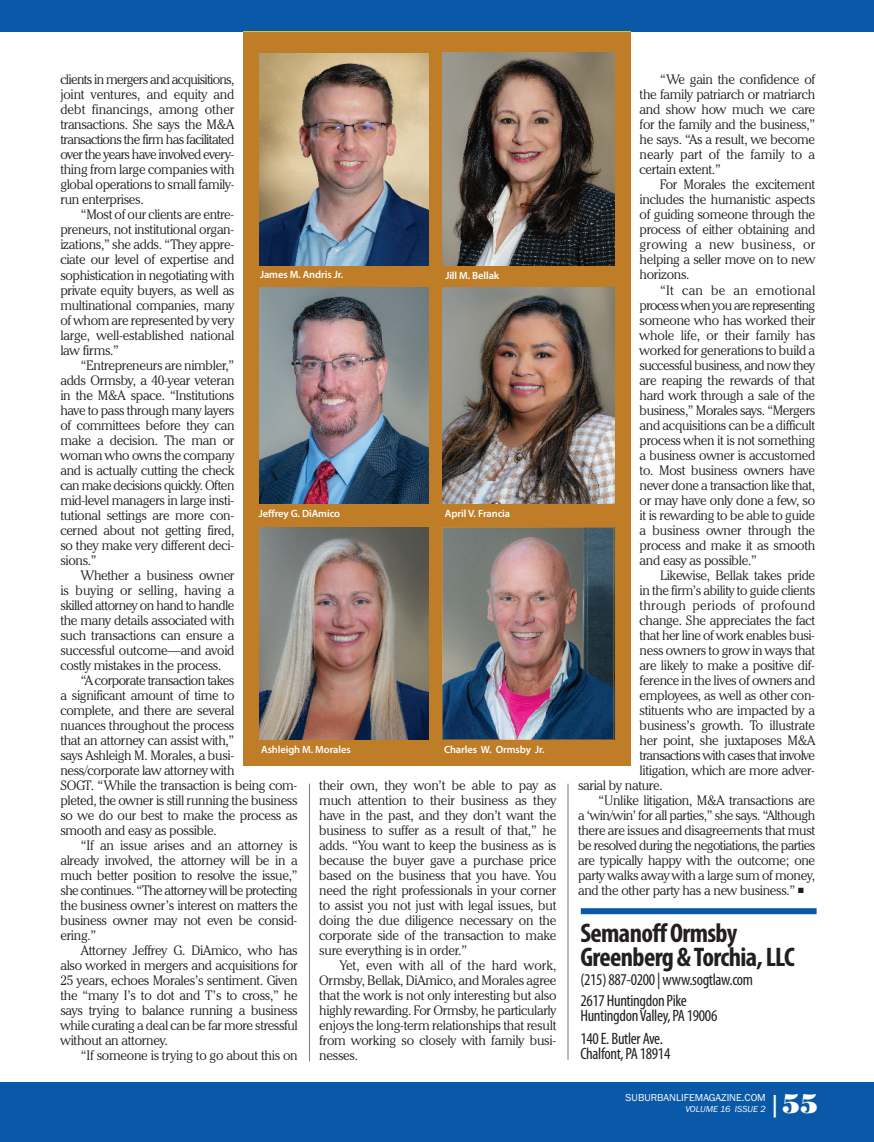
<style>
.page{position:relative;width:874px;height:1142px;background:#fff}
.page>*{position:absolute;margin:0;border:0;box-sizing:border-box;transform-origin:0 0}
.t1{font:700 condensed 27px/24px "Myriad Pro";letter-spacing:-.025em;color:#231f20}
.t2{font:27px "Bodoni Poster";color:#fff}
.t3{font:condensed 16.5px/21px "Myriad Pro";letter-spacing:-.02em;color:#231f20}
.t4{font:300 13.5px/15px "Cheltenham IT Cby BT";letter-spacing:-.02em;color:#231f20;text-align:justify}
.t5{font:300 13.5px "Cheltenham IT Cby BT";letter-spacing:-.04em;color:#231f20}
.t6{font:300 13.5px "Cheltenham IT Cby BT";letter-spacing:-.045em;color:#231f20}
.t7{font:300 13.5px "Cheltenham IT Cby BT";color:#231f20}
.t8{font:300 13.5px "Cheltenham IT Cby BT";letter-spacing:.02em;color:#231f20}
.t9{font:600 10.5px "Myriad Pro";letter-spacing:-.01em;color:#fff}
.t10{font:10.5px "Franklin Gothic";color:#fff}
.t11{font:italic 9px "Franklin Gothic";color:#fff}
.s1{font-family:"Franklin Gothic"}
</style>
<div class="page">
<div style="left:243px;top:15px;width:387px;height:750px;background:#c07d28"></div>
<div style="left:0;top:1082px;width:874px;height:60px;background:#0a59a9"></div>
<hr style="left:568px;top:783px;width:1px;height:276px;background:#7c7877">
<div style="left:581px;top:908px;width:235px;height:6px;background:#0a59a9"></div>
<hr style="left:309px;top:783px;width:1px;height:278px;background:#7c7877">
<img style="left:259px;top:53px;width:170px;height:213px">
<img style="left:442px;top:53px;width:172px;height:213px">
<img style="left:259px;top:288px;width:170px;height:216px">
<img style="left:442px;top:288px;width:172px;height:216px">
<img style="left:259px;top:527px;width:170px;height:212px">
<img style="left:442px;top:527px;width:172px;height:212px">
<div style="left:0;top:0;width:874px;height:32px;background:#0a59a9"></div>
<hr style="left:243px;top:31px;width:387px;height:1px;background:#d7c91d">
<p class="t4" style="left:60px;top:73px;width:176px">clients in mergers and acquisitions, joint ventures, and equity and debt financings, among other transactions. She says the M&amp;A transactions the firm has facilitated over the years have involved every&shy;thing from large companies with global operations to small family&shy;run enterprises.</p>
<p class="t4" style="left:60px;top:208px;width:176px;text-indent:21px">“Most of our clients are entre&shy;preneurs, not institutional organ&shy;izations,” she adds. “They appre&shy;ciate our level of expertise and sophistication in negotiating with private equity buyers, as well as multinational companies, many of whom are represented by very large, well-established national law firms.”</p>
<p class="t4" style="left:60px;top:358px;width:176px;text-indent:21px">“Entrepreneurs are nimbler,” adds Ormsby, a 40-year veteran in the M&amp;A space. “Institutions have to pass through many layers of committees before they can make a decision. The man or woman who owns the company and is actually cutting the check can make decisions quickly. Often mid-level managers in large insti&shy;tutional settings are more con&shy;cerned about not getting fired, so they make very different deci&shy;sions.”</p>
<p class="t4" style="left:81px;top:568px;width:155px">Whether a business owner</p>
<p class="t7" style="left:60px;top:585px;width:175px">is buying or selling, having a</p>
<p class="t4" style="left:60px;top:598px;width:175px">skilled attorney on hand to handle</p>
<p class="t4" style="left:60px;top:613px;width:175px">the many details associated with</p>
<p class="t4" style="left:60px;top:628px;width:175px">such transactions can ensure a</p>
<p class="t4" style="left:60px;top:643px;width:175px">successful outcome—and avoid</p>
<p class="t4" style="left:60px;top:658px;width:162px">costly mistakes in the process.</p>
<p class="t4" style="left:81px;top:673px;width:155px">“A corporate transaction takes</p>
<p class="t4" style="left:60px;top:688px;width:175px">a significant amount of time to</p>
<p class="t4" style="left:60px;top:703px;width:175px">complete, and there are several</p>
<p class="t4" style="left:60px;top:718px;width:175px">nuances throughout the process</p>
<p class="t4" style="left:60px;top:733px;width:175px">that an attorney can assist with,”</p>
<p class="t4" style="left:60px;top:748px;width:175px">says Ashleigh M. Morales, a busi-</p>
<p class="t4" style="left:60px;top:763px;width:176px">ness/corporate law attorney with</p>
<p class="t4" style="left:60px;top:778px;width:238px">SOGT. “While the transaction is being com-</p>
<p class="t4" style="left:60px;top:793px;width:239px">pleted, the owner is still running the business</p>
<p class="t4" style="left:60px;top:808px;width:239px">so we do our best to make the process as</p>
<p class="t4" style="left:60px;top:823px;width:158px">smooth and easy as possible.</p>
<p class="t4" style="left:81px;top:838px;width:218px">“If an issue arises and an attorney is</p>
<p class="t4" style="left:60px;top:853px;width:239px">already involved, the attorney will be in a</p>
<p class="t4" style="left:60px;top:868px;width:239px">much better position to resolve the issue,”</p>
<p class="t5" style="left:60px;top:885px;width:239px">she continues. “The attorney will be protecting</p>
<p class="t4" style="left:60px;top:898px;width:239px">the business owner’s interest on matters the</p>
<p class="t4" style="left:60px;top:913px;width:238px">business owner may not even be consid-</p>
<p class="t4" style="left:60px;top:928px;width:37px">ering.”</p>
<p class="t4" style="left:81px;top:943px;width:218px">Attorney Jeffrey G. DiAmico, who has</p>
<p class="t4" style="left:60px;top:958px;width:239px">also worked in mergers and acquisitions for</p>
<p class="t4" style="left:60px;top:973px;width:239px">25 years, echoes Morales’s sentiment. Given</p>
<p class="t4" style="left:60px;top:988px;width:239px">the “many I’s to dot and T’s to cross,” he</p>
<p class="t4" style="left:60px;top:1003px;width:239px">says trying to balance running a business</p>
<p class="t4" style="left:60px;top:1018px;width:239px">while curating a deal can be far more stressful</p>
<p class="t4" style="left:60px;top:1033px;width:109px">without an attorney.</p>
<p class="t4" style="left:81px;top:1048px;width:218px">“If someone is trying to go about this on</p>
<p class="t9" style="left:260px;top:270px;width:85px">James M. Andris Jr.</p>
<p class="t9" style="left:445px;top:271px;width:55px">Jill M. Bellak</p>
<p class="t9" style="left:259px;top:509px;width:83px">Jeffrey G. DiAmico</p>
<p class="t9" style="left:445px;top:509px;width:67px">April V. Francia</p>
<p class="t9" style="left:261px;top:745px;width:91px">Ashleigh M. Morales</p>
<p class="t9" style="left:444px;top:745px;width:102px">Charles W. Ormsby Jr.</p>
<p class="t4" style="left:319px;top:778px;width:239px">their own, they won’t be able to pay as much attention to their business as they have in the past, and they don’t want the business to suffer as a result of that,” he adds. “You want to keep the business as is because the buyer gave a purchase price based on the business that you have. You need the right professionals in your corner to assist you not just with legal issues, but doing the due diligence necessary on the corporate side of the transaction to make sure everything is in order.”</p>
<p class="t4" style="left:319px;top:958px;width:239px;text-indent:21px">Yet, even with all of the hard work, Ormsby, Bellak, DiAmico, and Morales agree that the work is not only interesting but also highly rewarding. For Ormsby, he particularly enjoys the long-term relationships that result from working so closely with family busi&shy;nesses.</p>
<p class="t4" style="left:639px;top:73px;width:177px;text-indent:21px">“We gain the confidence of the family patriarch or matriarch and show how much we care for the family and the business,” he says. “As a result, we become nearly part of the family to a certain extent.”</p>
<p class="t4" style="left:639px;top:178px;width:177px;text-indent:21px">For Morales the excitement includes the humanistic aspects of guiding someone through the process of either obtaining and growing a new business, or helping a seller move on to new horizons.</p>
<p class="t4" style="left:639px;top:283px;width:177px;text-indent:21px">“It can be an emotional process when you are representing someone who has worked their whole life, or their family has worked for generations to build a successful business, and now they are reaping the rewards of that hard work through a sale of the business,” Morales says. “Mergers and acquisitions can be a difficult process when it is not something a business owner is accustomed to. Most business owners have never done a transaction like that, or may have only done a few, so it is rewarding to be able to guide a business owner through the process and make it as smooth and easy as possible.”</p>
<p class="t4" style="left:660px;top:568px;width:156px">Likewise, Bellak takes pride</p>
<p class="t4" style="left:639px;top:583px;width:177px">in the firm’s ability to guide clients</p>
<p class="t8" style="left:639px;top:600px;width:177px">through periods of profound</p>
<p class="t4" style="left:639px;top:613px;width:177px">change. She appreciates the fact</p>
<p class="t4" style="left:639px;top:628px;width:177px">that her line of work enables busi-</p>
<p class="t4" style="left:639px;top:643px;width:177px">ness owners to grow in ways that</p>
<p class="t4" style="left:639px;top:658px;width:177px">are likely to make a positive dif-</p>
<p class="t4" style="left:639px;top:673px;width:177px">ference in the lives of owners and</p>
<p class="t4" style="left:639px;top:688px;width:177px">employees, as well as other con-</p>
<p class="t4" style="left:639px;top:703px;width:177px">stituents who are impacted by a</p>
<p class="t4" style="left:639px;top:718px;width:177px">business’s growth. To illustrate</p>
<p class="t4" style="left:639px;top:733px;width:177px">her point, she juxtaposes M&amp;A</p>
<p class="t6" style="left:639px;top:750px;width:177px">transactions with cases that involve</p>
<p class="t4" style="left:639px;top:763px;width:177px">litigation, which are more adver-</p>
<p class="t4" style="left:578px;top:778px;width:86px">sarial by nature.</p>
<p class="t4" style="left:598px;top:793px;width:218px">“Unlike litigation, M&amp;A transactions are</p>
<p class="t4" style="left:578px;top:808px;width:239px">a ‘win/win’ for all parties,” she says. “Although</p>
<p class="t4" style="left:578px;top:823px;width:239px">there are issues and disagreements that must</p>
<p class="t4" style="left:578px;top:838px;width:239px">be resolved during the negotiations, the parties</p>
<p class="t4" style="left:578px;top:853px;width:239px">are typically happy with the outcome; one</p>
<p class="t4" style="left:578px;top:868px;width:239px">party walks away with a large sum of money,</p>
<p class="t4" style="left:578px;top:883px;width:227px">and the other party has a new business.” ■</p>
<h1 class="t1" style="left:580px;top:923px;width:216px">Semanoff Ormsby<br>Greenberg &amp; Torchia, LLC</h1>
<p class="t3" style="left:580px;top:970px;width:174px">(215) 887-0200 | www.sogtlaw.com<br>2617 Huntingdon Pike</p>
<p class="t3" style="left:580px;top:1006px;width:138px;line-height:22.5px">Huntingdon Valley, PA 19006<br>140 E. Butler Ave.</p>
<p class="t3" style="left:580px;top:1044px;width:91px">Chalfont, PA 18914</p>
<p class="t10" style="left:625px;top:1091px;width:142px">SUBURBANLIFEMAGAZINE.COM</p>
<p class="t11" style="left:685px;top:1103px;width:82px">VOLUME 16 ISSUE 2</p>
<h1 class="t2" style="left:768px;top:1087px;width:51px"><span class="s1">|</span>55</h1>
</div>
